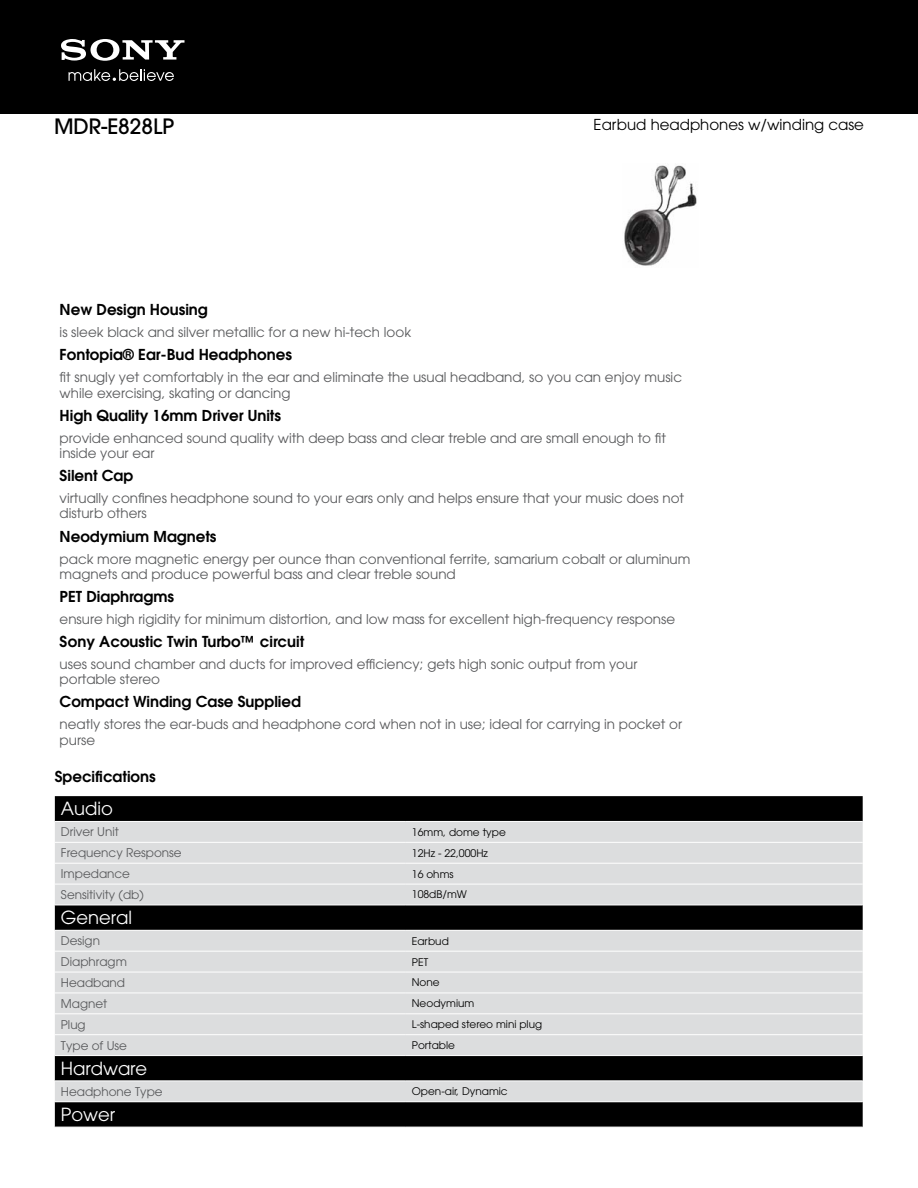
<style>
.page{position:relative;width:918px;height:1188px;background:#fff}
.page>*{position:absolute;margin:0;border:0;box-sizing:border-box;transform-origin:0 0}
.t1{font:500 21px "ITC Avant Garde Std";color:#000}
.t2{font:18px "ITC Avant Garde Std";color:#fff}
.t3{font:600 15px "ITC Avant Garde Std";color:#000}
.t4{font:15px "ITC Avant Garde Std";color:#000}
.t5{font:13.5px/15.3px "ITC Avant Garde Std";color:#58595b}
.t6{font:12px "ITC Avant Garde Std";color:#58595b}
.t7{font:10.5px "ITC Avant Garde Std";color:#000}
</style>
<div class="page">
<div style="left:0;top:0;width:918px;height:113px;background:#000"></div>
<svg style="left:69px;top:69px;width:105px;height:12px"></svg>
<svg style="left:61px;top:39px;width:124px;height:22px"></svg>
<img style="left:624px;top:165px;width:73px;height:101px">
<svg style="left:55px;top:796px;width:808px;height:331px;background:#040404"></svg>
<svg style="left:55px;top:822px;width:808px;height:279px;background:#b4b5b6"></svg>
<hr style="left:55px;top:821px;width:351px;height:1px;background:#fff">
<hr style="left:406px;top:821px;width:457px;height:1px;background:#fff">
<hr style="left:55px;top:842px;width:351px;height:1px;background:#fff">
<hr style="left:406px;top:842px;width:457px;height:1px;background:#fff">
<hr style="left:55px;top:863px;width:351px;height:1px;background:#fff">
<hr style="left:406px;top:863px;width:457px;height:1px;background:#fff">
<hr style="left:55px;top:884px;width:351px;height:1px;background:#fff">
<hr style="left:406px;top:884px;width:457px;height:1px;background:#fff">
<hr style="left:55px;top:905px;width:351px;height:1px;background:#fff">
<hr style="left:406px;top:905px;width:457px;height:1px;background:#fff">
<hr style="left:55px;top:930px;width:351px;height:1px;background:#fff">
<hr style="left:406px;top:930px;width:457px;height:1px;background:#fff">
<hr style="left:55px;top:951px;width:351px;height:1px;background:#fff">
<hr style="left:406px;top:951px;width:457px;height:1px;background:#fff">
<hr style="left:55px;top:972px;width:351px;height:1px;background:#fff">
<hr style="left:406px;top:972px;width:457px;height:1px;background:#fff">
<hr style="left:55px;top:993px;width:351px;height:1px;background:#fff">
<hr style="left:406px;top:993px;width:457px;height:1px;background:#fff">
<hr style="left:55px;top:1013px;width:351px;height:1px;background:#fff">
<hr style="left:406px;top:1013px;width:457px;height:1px;background:#fff">
<hr style="left:55px;top:1034px;width:351px;height:1px;background:#fff">
<hr style="left:406px;top:1034px;width:457px;height:1px;background:#fff">
<hr style="left:55px;top:1055px;width:351px;height:1px;background:#fff">
<hr style="left:406px;top:1055px;width:457px;height:1px;background:#fff">
<hr style="left:55px;top:1081px;width:351px;height:1px;background:#fff">
<hr style="left:406px;top:1081px;width:457px;height:1px;background:#fff">
<hr style="left:55px;top:1101px;width:351px;height:1px;background:#fff">
<hr style="left:406px;top:1101px;width:457px;height:1px;background:#fff">
<h1 class="t1" style="left:54px;top:113px;width:122px">MDR-E828LP</h1>
<p class="t4" style="left:594px;top:115px;width:272px">Earbud headphones w/winding case</p>
<p class="t3" style="left:60px;top:300px;width:150px">New Design Housing</p>
<p class="t5" style="left:60px;top:324px;width:353px">is sleek black and silver metallic for a new hi-tech look</p>
<p class="t3" style="left:60px;top:345px;width:234px">Fontopia® Ear-Bud Headphones</p>
<p class="t5" style="left:60px;top:370px;width:624px">fit snugly yet comfortably in the ear and eliminate the usual headband, so you can enjoy music while exercising, skating or dancing</p>
<p class="t3" style="left:60px;top:405px;width:223px">High Quality 16mm Driver Units</p>
<p class="t5" style="left:60px;top:430px;width:608px">provide enhanced sound quality with deep bass and clear treble and are small enough to fit inside your ear</p>
<p class="t3" style="left:60px;top:466px;width:75px">Silent Cap</p>
<p class="t5" style="left:60px;top:490px;width:626px">virtually confines headphone sound to your ears only and helps ensure that your music does not disturb others</p>
<p class="t3" style="left:60px;top:526px;width:158px">Neodymium Magnets</p>
<p class="t5" style="left:60px;top:551px;width:632px">pack more magnetic energy per ounce than conventional ferrite, samarium cobalt or aluminum magnets and produce powerful bass and clear treble sound</p>
<p class="t3" style="left:60px;top:587px;width:116px">PET Diaphragms</p>
<p class="t5" style="left:60px;top:611px;width:617px">ensure high rigidity for minimum distortion, and low mass for excellent high-frequency response</p>
<p class="t3" style="left:60px;top:632px;width:246px">Sony Acoustic Twin Turbo™ circuit</p>
<p class="t5" style="left:60px;top:656px;width:579px">uses sound chamber and ducts for improved efficiency; gets high sonic output from your portable stereo</p>
<p class="t3" style="left:60px;top:692px;width:243px">Compact Winding Case Supplied</p>
<p class="t5" style="left:60px;top:717px;width:624px">neatly stores the ear-buds and headphone cord when not in use; ideal for carrying in pocket or purse</p>
<p class="t3" style="left:55px;top:767px;width:103px">Specifications</p>
<h2 class="t2" style="left:61px;top:798px;width:53px">Audio</h2>
<p class="t6" style="left:61px;top:824px;width:59px">Driver Unit</p>
<p class="t7" style="left:412px;top:825px;width:95px">16mm, dome type</p>
<p class="t6" style="left:61px;top:845px;width:122px">Frequency Response</p>
<p class="t7" style="left:412px;top:846px;width:78px">12Hz - 22,000Hz</p>
<p class="t6" style="left:61px;top:866px;width:71px">Impedance</p>
<p class="t7" style="left:412px;top:867px;width:43px">16 ohms</p>
<p class="t6" style="left:61px;top:887px;width:84px">Sensitivity (db)</p>
<p class="t7" style="left:412px;top:888px;width:57px">108dB/mW</p>
<h2 class="t2" style="left:61px;top:907px;width:73px">General</h2>
<p class="t6" style="left:61px;top:933px;width:41px">Design</p>
<p class="t7" style="left:412px;top:934px;width:39px">Earbud</p>
<p class="t6" style="left:61px;top:954px;width:68px">Diaphragm</p>
<p class="t7" style="left:412px;top:955px;width:18px">PET</p>
<p class="t6" style="left:61px;top:975px;width:66px">Headband</p>
<p class="t7" style="left:412px;top:976px;width:29px">None</p>
<p class="t6" style="left:61px;top:996px;width:48px">Magnet</p>
<p class="t7" style="left:412px;top:997px;width:64px">Neodymium</p>
<p class="t6" style="left:61px;top:1017px;width:26px">Plug</p>
<p class="t7" style="left:412px;top:1018px;width:132px">L-shaped stereo mini plug</p>
<p class="t6" style="left:61px;top:1038px;width:68px">Type of Use</p>
<p class="t7" style="left:412px;top:1039px;width:45px">Portable</p>
<h2 class="t2" style="left:61px;top:1057px;width:88px">Hardware</h2>
<p class="t6" style="left:61px;top:1084px;width:103px">Headphone Type</p>
<p class="t7" style="left:412px;top:1085px;width:97px">Open-air, Dynamic</p>
<h2 class="t2" style="left:61px;top:1103px;width:56px">Power</h2>
</div>
